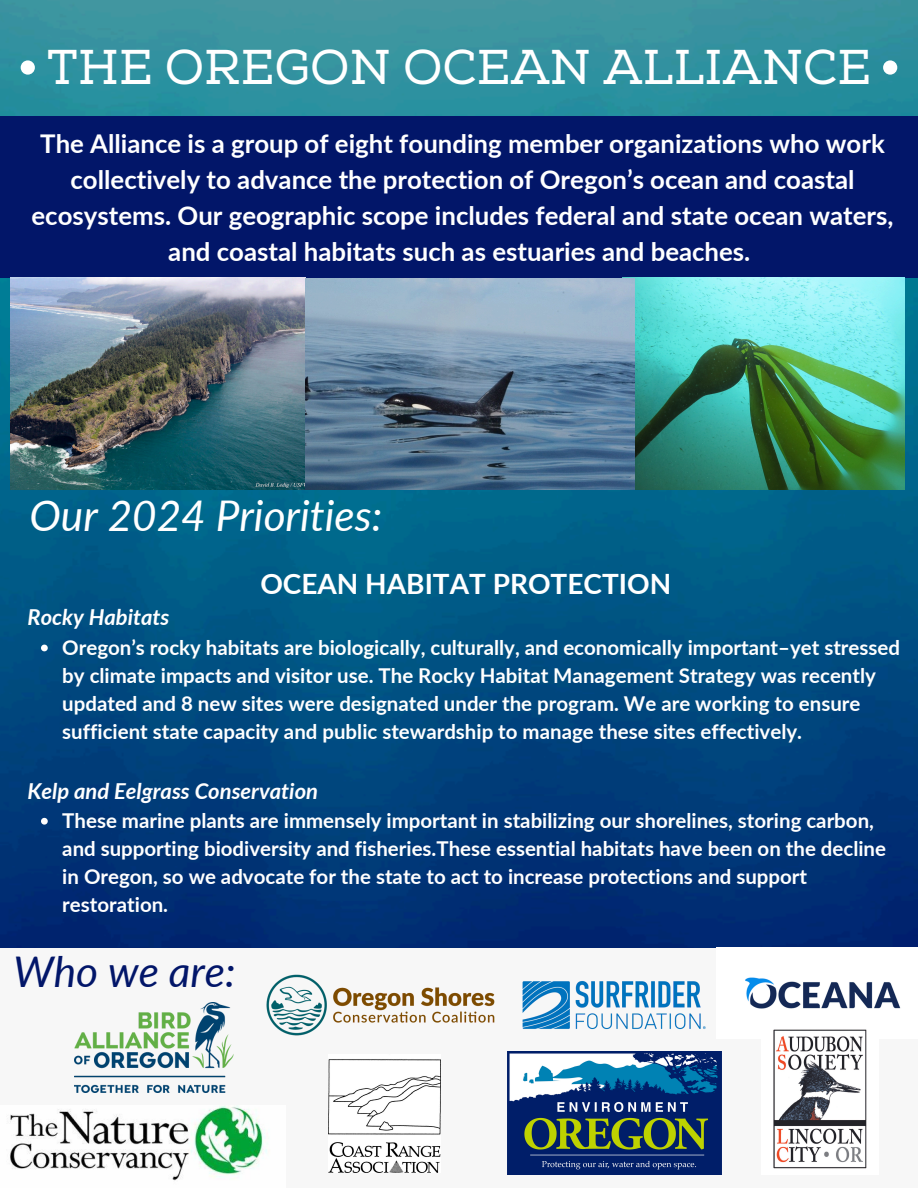
<style>
.page{position:relative;width:918px;height:1188px;background:#fff}
.page>*{position:absolute;margin:0;border:0;box-sizing:border-box;transform-origin:0 0}
.t1{font:48.75px "Nexa Slab";color:#fff}
.t2{font:italic 42.3px "Lato";color:#fff}
.t3{font:italic 42.3px "Lato";color:#021669}
.t4{font:700 27.9px "Lato";color:#fff}
.t5{font:700 25.8px/36px "Lato";color:#fff;text-align:center}
.t6{font:italic 700 21.9px "Lato";color:#fff}
.t7{font:700 20.4px/28.2px "Lato";color:#fff}
</style>
<div class="page">
<img style="left:0;top:0;width:918px;height:948px">
<div style="left:883px;top:60px;width:14px;height:15px;background:#fff;border-radius:50%"></div>
<div style="left:21px;top:60px;width:14px;height:15px;background:#fff;border-radius:50%"></div>
<div style="left:0;top:116px;width:918px;height:162px;background:#021669"></div>
<img style="left:10px;top:278px;width:625px;height:212px">
<img style="left:623px;top:278px;width:282px;height:211px">
<div style="left:0;top:948px;width:918px;height:240px;background:#f7f7f7"></div>
<img style="left:75px;top:1003px;width:158px;height:90px">
<img style="left:745px;top:977px;width:155px;height:32px">
<img style="left:773px;top:1029px;width:94px;height:140px">
<img style="left:328px;top:1059px;width:113px;height:113px">
<img style="left:10px;top:1106px;width:257px;height:75px">
<img style="left:507px;top:981px;width:215px;height:73px">
<img style="left:266px;top:974px;width:229px;height:62px">
<img style="left:507px;top:1052px;width:214px;height:122px">
<svg style="left:41px;top:645px;width:7px;height:6px"></svg>
<svg style="left:41px;top:818px;width:7px;height:7px"></svg>
<h1 class="t1" style="left:47px;top:38px;width:826px">THE OREGON OCEAN ALLIANCE</h1>
<p class="t5" style="left:32px;top:125px;width:863px">The Alliance is a group of eight founding member organizations who work collectively to advance the protection of Oregon’s ocean and coastal ecosystems. Our geographic scope includes federal and state ocean waters, and coastal habitats such as estuaries and beaches.</p>
<p class="t2" style="left:29px;top:489px;width:354px">Our 2024 Priorities:</p>
<h2 class="t4" style="left:260px;top:566px;width:412px">OCEAN HABITAT PROTECTION</h2>
<h2 class="t6" style="left:28px;top:604px;width:144px">Rocky Habitats</h2>
<p class="t7" style="left:62px;top:633px;width:839px">Oregon’s rocky habitats are biologically, culturally, and economically important–yet stressed by climate impacts and visitor use. The Rocky Habitat Management Strategy was recently updated and 8 new sites were designated under the program. We are working to ensure sufficient state capacity and public stewardship to manage these sites effectively.</p>
<p class="t6" style="left:28px;top:777px;width:292px">Kelp and Eelgrass Conservation</p>
<p class="t7" style="left:62px;top:806px;width:825px">These marine plants are immensely important in stabilizing our shorelines, storing carbon, and supporting biodiversity and fisheries.These essential habitats have been on the decline in Oregon, so we advocate for the state to act to increase protections and support restoration.</p>
<p class="t3" style="left:14px;top:945px;width:224px">Who we are:</p>
</div>
